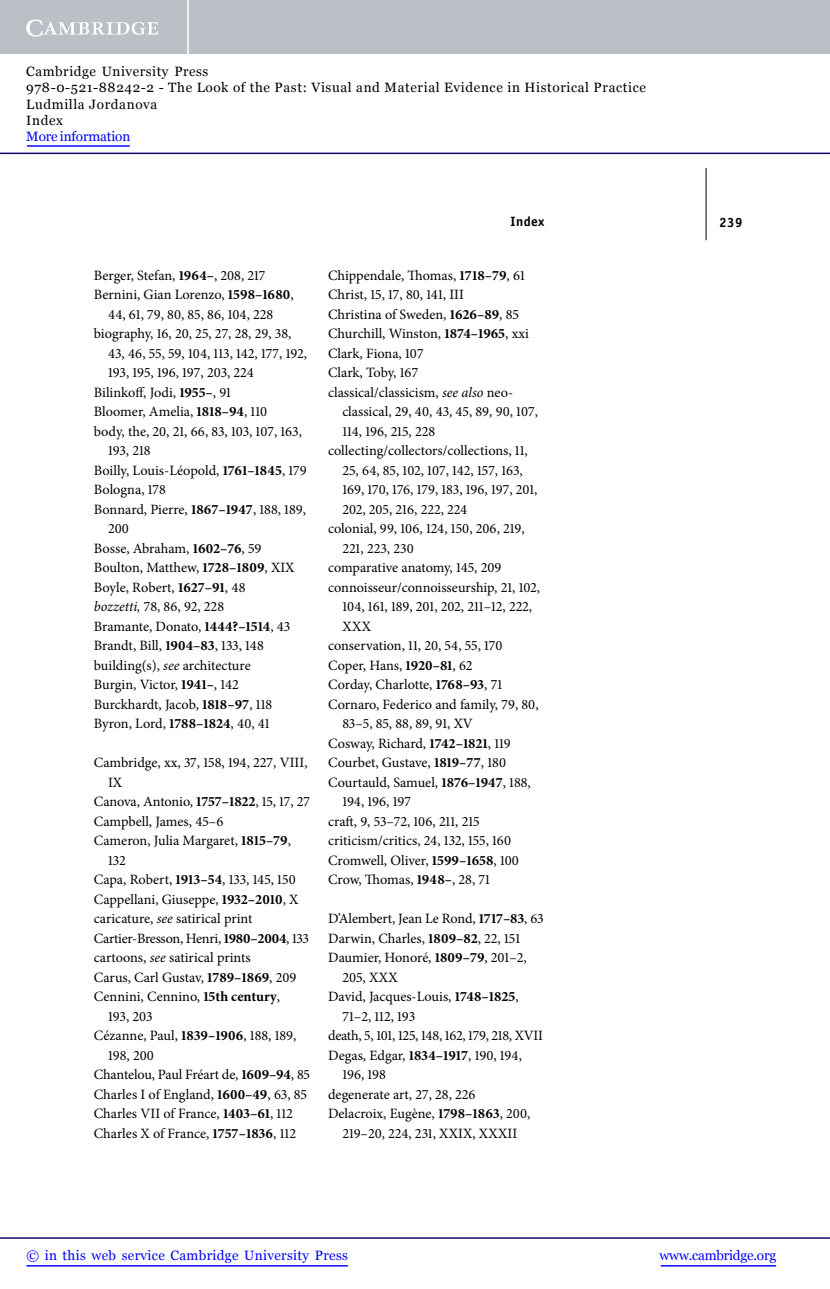
<style>
.page{position:relative;width:830px;height:1289px;background:#fff}
.page>*{position:absolute;margin:0;border:0;box-sizing:border-box;transform-origin:0 0}
.t1{font:14.25px/19.5px "Minion Pro";color:#000}
.t2{font:14.25px "Minion Pro";letter-spacing:-.02em;color:#000}
.t3{font:13.5px/16.2px "Georgia";letter-spacing:.045em;color:#000}
.t4{font:13.5px "Georgia";letter-spacing:.025em;color:#00f}
.t5{font:13.5px "Georgia";letter-spacing:-.015em;color:#00f}
.t6{font:13.5px "Georgia";letter-spacing:-.01em;color:#00f}
.t7{font:700 13.5px "Officina Sans";letter-spacing:.025em;color:#000}
.s1{font-weight:700}
.s2{font-style:italic}
</style>
<div class="page">
<hr style="left:705px;top:169px;width:1px;height:71px;background:#000">
<div style="left:0;top:0;width:829px;height:54px;background:#bac0c6"></div>
<svg style="left:26px;top:19px;width:132px;height:18px"></svg>
<hr style="left:187px;top:0;width:2px;height:54px;background:#fff">
<hr style="left:0;top:153px;width:829px;height:1px;background:#150666">
<hr style="left:27px;top:145px;width:103px;height:2px;background:#00f">
<hr style="left:660px;top:1265px;width:115px;height:1px;background:#00f">
<hr style="left:0;top:1237px;width:829px;height:2px;background:#150666">
<hr style="left:26px;top:1265px;width:321px;height:1px;background:#00f">
<p class="t3" style="left:26px;top:64px;width:621px">Cambridge University Press<br>978-0-521-88242-2 - The Look of the Past: Visual and Material Evidence in Historical Practice Ludmilla Jordanova<br>Index</p>
<p class="t6" style="left:26px;top:128px;width:105px">More information</p>
<p class="t1" style="left:94px;top:267px;width:173px">Berger, Stefan, <span class="s1">1964–</span> , 208 , 217</p>
<p class="t1" style="left:94px;top:286px;width:201px">Bernini, Gian Lorenzo, <span class="s1">1598–1680</span> ,</p>
<p class="t1" style="left:108px;top:306px;width:167px">44 , 61 , 79 , 80 , 85 , 86 , 104 , 228</p>
<p class="t1" style="left:94px;top:325px;width:199px">biography, 16 , 20 , 25 , 27 , 28 , 29 , 38 ,</p>
<p class="t1" style="left:108px;top:345px;width:200px">43 , 46 , 55 , 59 , 104 , 113 , 142 , 177 , 192 ,</p>
<p class="t1" style="left:108px;top:364px;width:147px">193 , 195 , 196 , 197 , 203 , 224</p>
<p class="t1" style="left:94px;top:384px;width:139px">Bilinkoff, Jodi, <span class="s1">1955–</span> , 91</p>
<p class="t1" style="left:94px;top:403px;width:175px">Bloomer, Amelia, <span class="s1">1818–94</span> , 110</p>
<p class="t1" style="left:94px;top:423px;width:209px">body, the, 20 , 21 , 66 , 83 , 103 , 107 , 163 ,</p>
<p class="t1" style="left:108px;top:442px;width:44px">193 , 218</p>
<p class="t1" style="left:94px;top:462px;width:214px">Boilly, Louis-L é opold, <span class="s1">1761–1845</span> , 179</p>
<p class="t1" style="left:94px;top:481px;width:73px">Bologna, 178</p>
<p class="t1" style="left:94px;top:501px;width:213px">Bonnard, Pierre, <span class="s1">1867–1947</span> , 188 , 189 ,</p>
<p class="t1" style="left:108px;top:520px;width:22px">200</p>
<p class="t1" style="left:94px;top:540px;width:169px">Bosse, Abraham, <span class="s1">1602–76</span> , 59</p>
<p class="t1" style="left:94px;top:559px;width:202px">Boulton, Matthew, <span class="s1">1728–1809</span> , XIX</p>
<p class="t1" style="left:94px;top:579px;width:153px">Boyle, Robert, <span class="s1">1627–91</span> , 48</p>
<p class="t1" style="left:94px;top:598px;width:132px"><span class="s2">bozzetti,</span> 78 , 86 , 92 , 228</p>
<p class="t1" style="left:94px;top:618px;width:198px">Bramante, Donato, <span class="s1">1444?–1514</span> , 43</p>
<p class="t1" style="left:94px;top:637px;width:171px">Brandt, Bill, <span class="s1">1904–83</span> , 133 , 148</p>
<p class="t1" style="left:94px;top:657px;width:158px">building(s), <span class="s2">see</span> architecture</p>
<p class="t1" style="left:94px;top:676px;width:146px">Burgin, Victor, <span class="s1">1941–</span> , 142</p>
<p class="t1" style="left:94px;top:696px;width:180px">Burckhardt, Jacob, <span class="s1">1818–97</span> , 118</p>
<p class="t1" style="left:94px;top:715px;width:177px">Byron, Lord, <span class="s1">1788–1824</span> , 40 , 41</p>
<p class="t1" style="left:94px;top:754px;width:215px">Cambridge, xx , 37 , 158 , 194 , 227 , VIII ,</p>
<p class="t1" style="left:108px;top:774px;width:16px">IX</p>
<p class="t1" style="left:94px;top:793px;width:217px">Canova, Antonio, <span class="s1">1757–1822</span> , 15 , 17 , 27</p>
<p class="t1" style="left:94px;top:813px;width:131px">Campbell, James, 45–6</p>
<p class="t1" style="left:94px;top:832px;width:198px">Cameron, Julia Margaret, <span class="s1">1815–79</span> ,</p>
<p class="t1" style="left:108px;top:852px;width:19px">132</p>
<p class="t1" style="left:94px;top:871px;width:203px">Capa, Robert, <span class="s1">1913–54</span> , 133 , 145 , 150</p>
<p class="t1" style="left:94px;top:891px;width:206px">Cappellani, Giuseppe, <span class="s1">1932–2010</span> , X</p>
<p class="t1" style="left:94px;top:910px;width:160px">caricature, <span class="s2">see</span> satirical print</p>
<p class="t2" style="left:94px;top:933px;width:216px">Cartier-Bresson, Henri, <span class="s1">1980–2004</span> , 133</p>
<p class="t1" style="left:94px;top:949px;width:158px">cartoons, <span class="s2">see</span> satirical prints</p>
<p class="t1" style="left:94px;top:969px;width:204px">Carus, Carl Gustav, <span class="s1">1789–1869</span> , 209</p>
<p class="t1" style="left:94px;top:988px;width:188px">Cennini, Cennino, <span class="s1">15th century</span> ,</p>
<p class="t1" style="left:108px;top:1008px;width:46px">193 , 203</p>
<p class="t1" style="left:94px;top:1027px;width:204px">C é zanne, Paul, <span class="s1">1839–1906</span> , 188 , 189 ,</p>
<p class="t1" style="left:108px;top:1047px;width:47px">198 , 200</p>
<p class="t1" style="left:94px;top:1066px;width:217px">Chantelou, Paul Fr é art de, <span class="s1">1609–94</span> , 85</p>
<p class="t1" style="left:94px;top:1086px;width:214px">Charles I of England, <span class="s1">1600–49</span> , 63 , 85</p>
<p class="t1" style="left:94px;top:1105px;width:200px">Charles VII of France, <span class="s1">1403–61</span> , 112</p>
<p class="t1" style="left:94px;top:1125px;width:204px">Charles X of France, <span class="s1">1757–1836</span> , 112</p>
<p class="t7" style="left:510px;top:217px;width:35px">Index</p>
<p class="t7" style="left:719px;top:217px;width:25px">239</p>
<p class="t1" style="left:328px;top:267px;width:202px">Chippendale, Thomas, <span class="s1">1718–79</span> , 61<br>Christ, 15 , 17 , 80 , 141 , III<br>Christina of Sweden, <span class="s1">1626–89</span> , 85<br>Churchill, Winston, <span class="s1">1874–1965</span> , xxi<br>Clark, Fiona, 107<br>Clark, Toby, 167 classical/classicism, <span class="s2">see also</span> neo-</p>
<p class="t1" style="left:342px;top:403px;width:197px">classical, 29 , 40 , 43 , 45 , 89 , 90 , 107 ,</p>
<p class="t1" style="left:342px;top:423px;width:94px">114 , 196 , 215 , 228</p>
<p class="t1" style="left:328px;top:442px;width:201px">collecting/collectors/collections, 11 ,</p>
<p class="t1" style="left:342px;top:462px;width:182px">25 , 64 , 85 , 102 , 107 , 142 , 157 , 163 ,</p>
<p class="t1" style="left:342px;top:481px;width:197px">169 , 170 , 176 , 179 , 183 , 196 , 197 , 201 ,</p>
<p class="t1" style="left:342px;top:501px;width:126px">202 , 205 , 216 , 222 , 224</p>
<p class="t1" style="left:328px;top:520px;width:198px">colonial, 99 , 106 , 124 , 150 , 206 , 219 ,</p>
<p class="t1" style="left:342px;top:540px;width:73px">221 , 223 , 230</p>
<p class="t1" style="left:328px;top:559px;width:175px">comparative anatomy, 145 , 209</p>
<p class="t1" style="left:328px;top:579px;width:213px">connoisseur/connoisseurship, 21 , 102 ,</p>
<p class="t1" style="left:342px;top:598px;width:191px">104 , 161 , 189 , 201 , 202 , 211–12 , 222 ,</p>
<p class="t1" style="left:342px;top:618px;width:30px">XXX</p>
<p class="t1" style="left:328px;top:637px;width:176px">conservation, 11 , 20 , 54 , 55 , 170</p>
<p class="t1" style="left:328px;top:657px;width:146px">Coper, Hans, <span class="s1">1920–81</span> , 62</p>
<p class="t1" style="left:328px;top:676px;width:176px">Corday, Charlotte, <span class="s1">1768–93</span> , 71</p>
<p class="t1" style="left:328px;top:696px;width:212px">Cornaro, Federico and family, 79 , 80 ,</p>
<p class="t1" style="left:342px;top:715px;width:132px">83–5 , 85 , 88 , 89 , 91 , XV</p>
<p class="t1" style="left:328px;top:735px;width:184px">Cosway, Richard, <span class="s1">1742–1821</span> , 119</p>
<p class="t1" style="left:328px;top:754px;width:179px">Courbet, Gustave, <span class="s1">1819–77</span> , 180</p>
<p class="t1" style="left:328px;top:774px;width:204px">Courtauld, Samuel, <span class="s1">1876–1947</span> , 188 ,</p>
<p class="t1" style="left:342px;top:793px;width:70px">194 , 196 , 197</p>
<p class="t1" style="left:328px;top:813px;width:153px">craft, 9 , 53–72 , 106 , 211 , 215</p>
<p class="t1" style="left:328px;top:832px;width:184px">criticism/critics, 24 , 132 , 155 , 160</p>
<p class="t1" style="left:328px;top:852px;width:192px">Cromwell, Oliver, <span class="s1">1599–1658</span> , 100</p>
<p class="t1" style="left:328px;top:871px;width:163px">Crow, Thomas, <span class="s1">1948–</span> , 28 , 71</p>
<p class="t1" style="left:328px;top:910px;width:217px">D’Alembert, Jean Le Rond, <span class="s1">1717–83</span> , 63</p>
<p class="t1" style="left:328px;top:930px;width:193px">Darwin, Charles, <span class="s1">1809–82</span> , 22 , 151</p>
<p class="t1" style="left:328px;top:949px;width:200px">Daumier, Honor é , <span class="s1">1809–79</span> , 201–2 ,</p>
<p class="t1" style="left:342px;top:969px;width:57px">205 , XXX</p>
<p class="t1" style="left:328px;top:988px;width:192px">David, Jacques-Louis, <span class="s1">1748–1825</span> ,</p>
<p class="t1" style="left:342px;top:1008px;width:74px">71–2 , 112 , 193</p>
<p class="t2" style="left:328px;top:1030px;width:216px">death, 5 , 101 , 125 , 148 , 162 , 179 , 218 , XVII</p>
<p class="t1" style="left:328px;top:1047px;width:195px">Degas, Edgar, <span class="s1">1834–1917</span> , 190 , 194 ,</p>
<p class="t1" style="left:342px;top:1066px;width:45px">196 , 198</p>
<p class="t1" style="left:328px;top:1086px;width:149px">degenerate art, 27 , 28 , 226</p>
<p class="t1" style="left:328px;top:1105px;width:204px">Delacroix, Eug è ne, <span class="s1">1798–1863</span> , 200 ,</p>
<p class="t1" style="left:342px;top:1125px;width:176px">219–20 , 224 , 231 , XXIX , XXXII</p>
<p class="t4" style="left:26px;top:1247px;width:323px">© in this web service Cambridge University Press</p>
<p class="t5" style="left:659px;top:1247px;width:118px">www.cambridge.org</p>
</div>
